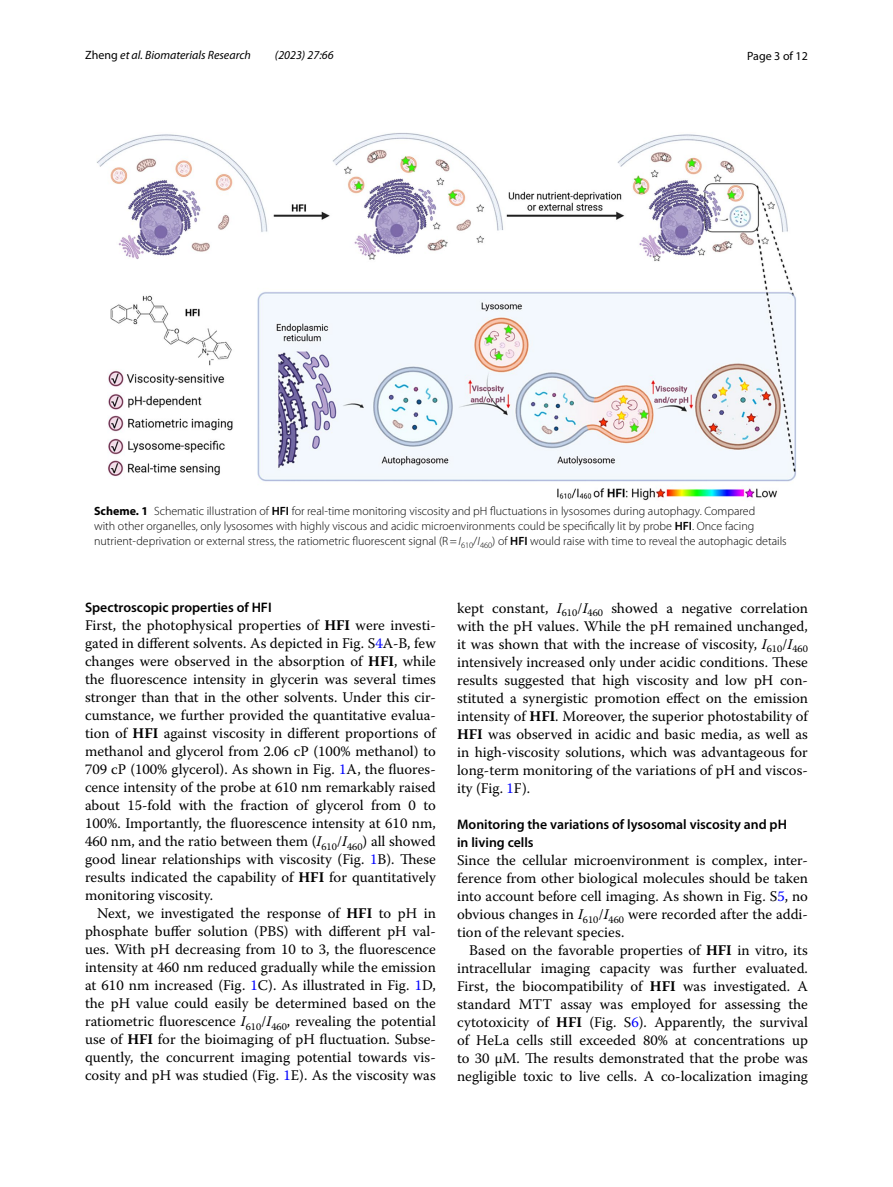
<style>
.page{position:relative;width:893px;height:1187px;background:#fff}
.page>*{position:absolute;margin:0;border:0;box-sizing:border-box;transform-origin:0 0}
.t1{font:14.7px/18px "Warnock Pro";color:#000;text-align:justify}
.t2{font:600 13.8px/18px "Myriad Pro";color:#000}
.t3{font:300 12px/15px "Myriad Pro";color:#000}
.t4{font:italic 12px "Myriad Pro";color:#000}
.t5{font:12px "Myriad Pro";color:#000}
.s1{font-style:normal}
.s2{font-weight:700}
.s3{font-weight:600}
.s4{font-style:italic}
.s5{color:#00f}
</style>
<div class="page">
<img style="left:97px;top:133px;width:699px;height:367px">
<p class="t4" style="left:85px;top:48px;width:167px"><span class="s1">Zheng</span> et al. Biomaterials Research</p>
<p class="t4" style="left:275px;top:48px;width:60px">(2023) 27:66</p>
<p class="t5" style="left:747px;top:48px;width:62px">Page 3 of 12</p>
<p class="t3" style="left:94px;top:504px;width:694px"><span class="s2">Scheme. 1</span> Schematic illustration of <span class="s3">HFI</span> for real-time monitoring viscosity and pH fluctuations in lysosomes during autophagy. Compared<br>with other organelles, only lysosomes with highly viscous and acidic microenvironments could be specifically lit by probe <span class="s3">HFI</span>. Once facing nutrient-deprivation or external stress, the ratiometric fluorescent signal (R=<span class="s4">I</span><sub>610</sub>/<span class="s4">I</span><sub>460</sub>) of <span class="s3">HFI</span> would raise with time to reveal the autophagic details</p>
<p class="t2" style="left:85px;top:598px;width:188px">Spectroscopic properties of HFI</p>
<p class="t1" style="left:85px;top:616px;width:352px">First, the photophysical properties of <span class="s2">HFI</span> were investi&shy;gated in different solvents. As depicted in Fig. S<span class="s5">4</span>A-B, few changes were observed in the absorption of <span class="s2">HFI</span>, while the fluorescence intensity in glycerin was several times stronger than that in the other solvents. Under this cir&shy;cumstance, we further provided the quantitative evalua&shy;tion of <span class="s2">HFI</span> against viscosity in different proportions of methanol and glycerol from 2.06 cP (100% methanol) to 709 cP (100% glycerol). As shown in Fig. <span class="s5">1</span>A, the fluores&shy;cence intensity of the probe at 610 nm remarkably raised about 15-fold with the fraction of glycerol from 0 to 100%. Importantly, the fluorescence intensity at 610 nm, 460 nm, and the ratio between them (<span class="s4">I</span><sub>610</sub>/<span class="s4">I</span><sub>460</sub>) all showed good linear relationships with viscosity (Fig. <span class="s5">1</span>B). These results indicated the capability of <span class="s2">HFI</span> for quantitatively monitoring viscosity.</p>
<p class="t1" style="left:85px;top:904px;width:352px;text-indent:12px">Next, we investigated the response of <span class="s2">HFI</span> to pH in phosphate buffer solution (PBS) with different pH val&shy;ues. With pH decreasing from 10 to 3, the fluorescence intensity at 460 nm reduced gradually while the emission at 610 nm increased (Fig. <span class="s5">1</span>C). As illustrated in Fig. <span class="s5">1</span>D, the pH value could easily be determined based on the ratiometric fluorescence <span class="s4">I</span><sub>610</sub>/<span class="s4">I</span><sub>460</sub>, revealing the potential use of <span class="s2">HFI</span> for the bioimaging of pH fluctuation. Subse&shy;quently, the concurrent imaging potential towards vis&shy;cosity and pH was studied (Fig. <span class="s5">1</span>E). As the viscosity was</p>
<p class="t1" style="left:457px;top:598px;width:352px">kept constant, <span class="s4">I</span><sub>610</sub>/<span class="s4">I</span><sub>460</sub> showed a negative correlation with the pH values. While the pH remained unchanged, it was shown that with the increase of viscosity, <span class="s4">I</span><sub>610</sub>/<span class="s4">I</span><sub>460 </sub>intensively increased only under acidic conditions. These results suggested that high viscosity and low pH con&shy;stituted a synergistic promotion effect on the emission intensity of <span class="s2">HFI</span>. Moreover, the superior photostability of <span class="s2">HFI</span> was observed in acidic and basic media, as well as in high-viscosity solutions, which was advantageous for long-term monitoring of the variations of pH and viscos&shy;ity (Fig. <span class="s5">1</span>F).</p>
<p class="t2" style="left:457px;top:814px;width:331px">Monitoring the variations of lysosomal viscosity and pH in living cells</p>
<p class="t1" style="left:457px;top:850px;width:352px">Since the cellular microenvironment is complex, inter&shy;ference from other biological molecules should be taken into account before cell imaging. As shown in Fig. S<span class="s5">5</span>, no obvious changes in <span class="s4">I</span><sub>610</sub>/<span class="s4">I</span><sub>460</sub> were recorded after the addi&shy;tion of the relevant species.</p>
<p class="t1" style="left:457px;top:940px;width:352px;text-indent:12px">Based on the favorable properties of <span class="s2">HFI</span> in vitro, its intracellular imaging capacity was further evaluated.<br>First, the biocompatibility of <span class="s2">HFI</span> was investigated. A standard MTT assay was employed for assessing the cytotoxicity of <span class="s2">HFI</span> (Fig. S<span class="s5">6</span>). Apparently, the survival of HeLa cells still exceeded 80% at concentrations up to 30 μM. The results demonstrated that the probe was negligible toxic to live cells. A co-localization imaging</p>
</div>
